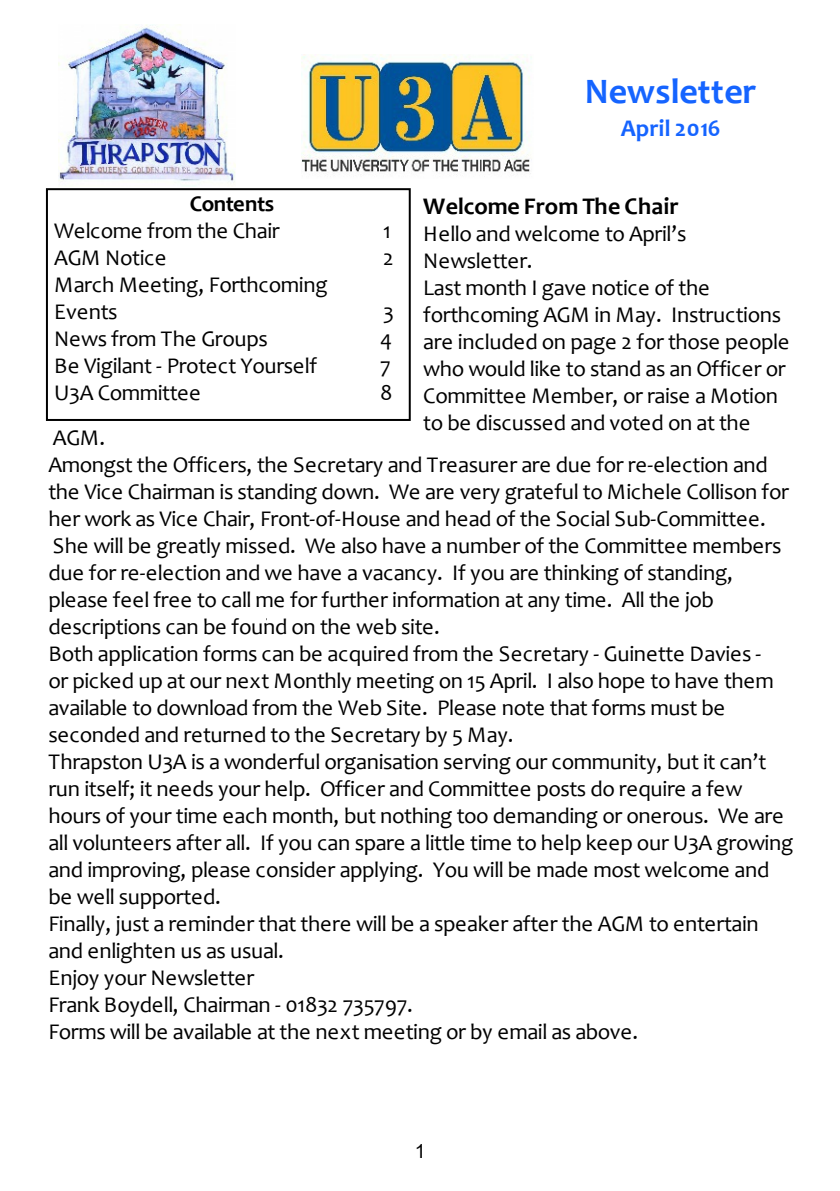
<style>
.page{position:relative;width:840px;height:1191px;background:#fff}
.page>*{position:absolute;margin:0;border:0;box-sizing:border-box;transform-origin:0 0}
.t1{font:700 36px "Candara";color:#1564ff}
.t2{font:700 24px "Candara";letter-spacing:.005em;color:#000}
.t3{font:700 24px "Candara";color:#1564ff}
.t4{font:22.4px/27px "Candara";letter-spacing:-.02em;color:#000}
.t5{font:700 22.4px "Candara";letter-spacing:-.02em;color:#000}
.t6{font:19.6px "Arial";color:#000}
</style>
<div class="page">
<div style="left:46px;top:188px;width:364px;height:233px;border:2px solid #000"></div>
<img style="left:301px;top:54px;width:231px;height:121px">
<img style="left:58px;top:24px;width:177px;height:163px">
<h1 class="t1" style="left:584px;top:77px;width:173px">Newsletter</h1>
<p class="t3" style="left:620px;top:118px;width:101px">April 2016</p>
<p class="t5" style="left:189px;top:195px;width:86px">Contents</p>
<p class="t4" style="left:54px;top:220px;width:227px">Welcome from the Chair</p>
<p class="t4" style="left:383px;top:220px;width:9px">1</p>
<p class="t4" style="left:54px;top:247px;width:114px">AGM Notice</p>
<p class="t4" style="left:383px;top:247px;width:12px">2</p>
<p class="t4" style="left:54px;top:274px;width:275px">March Meeting, Forthcoming<br>Events</p>
<p class="t2" style="left:423px;top:197px;width:257px">Welcome From The Chair</p>
<p class="t4" style="left:423px;top:223px;width:367px">Hello and welcome to April’s<br>Newsletter.<br>Last month I gave notice of the forthcoming AGM in May. Instructions are included on page 2 for those people who would like to stand as an Officer or<br>Committee Member, or raise a Motion to be discussed and voted on at the</p>
<p class="t4" style="left:383px;top:301px;width:12px">3</p>
<p class="t4" style="left:54px;top:328px;width:215px">News from The Groups</p>
<p class="t4" style="left:380px;top:328px;width:13px">4</p>
<p class="t4" style="left:54px;top:355px;width:264px">Be Vigilant - Protect Yourself</p>
<p class="t4" style="left:380px;top:355px;width:12px">7</p>
<p class="t4" style="left:54px;top:382px;width:148px">U3A Committee</p>
<p class="t4" style="left:380px;top:382px;width:14px">8</p>
<p class="t4" style="left:48px;top:426px;width:746px">AGM.<br>Amongst the Officers, the Secretary and Treasurer are due for re-election and the Vice Chairman is standing down. We are very grateful to Michele Collison for her work as Vice Chair, Front-of-House and head of the Social Sub-Committee.<br>She will be greatly missed. We also have a number of the Committee members due for re-election and we have a vacancy. If you are thinking of standing, please feel free to call me for further information at any time. All the job descriptions can be found on the web site.<br>Both application forms can be acquired from the Secretary - Guinette Davies -<br>or picked up at our next Monthly meeting on 15 April. I also hope to have them available to download from the Web Site. Please note that forms must be seconded and returned to the Secretary by 5 May.<br>Thrapston U3A is a wonderful organisation serving our community, but it can’t run itself; it needs your help. Officer and Committee posts do require a few hours of your time each month, but nothing too demanding or onerous. We are all volunteers after all. If you can spare a little time to help keep our U3A growing and improving, please consider applying. You will be made most welcome and be well supported.<br>Finally, just a reminder that there will be a speaker after the AGM to entertain and enlighten us as usual.<br>Enjoy your Newsletter<br>Frank Boydell, Chairman - 01832 735797.<br>Forms will be available at the next meeting or by email as above.</p>
<p class="t6" style="left:414px;top:1143px;width:12px">1</p>
</div>
